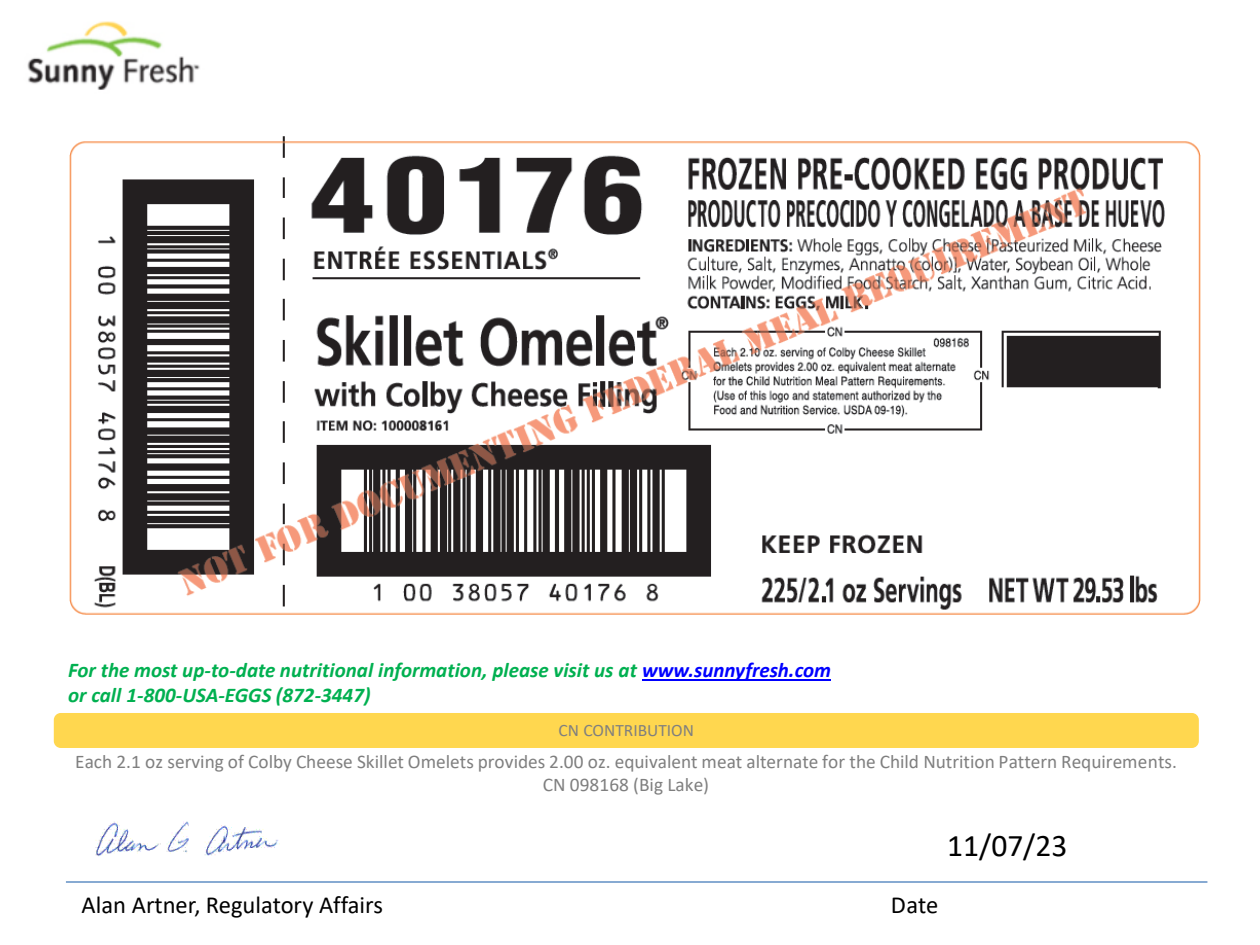
<style>
.page{position:relative;width:1260px;height:945px;background:#fff}
.page>*{position:absolute;margin:0;border:0;box-sizing:border-box;transform-origin:0 0}
.t1{font:31.5px "Calibri";color:#000}
.t2{font:24.5px "Calibri";color:#000}
.t3{font:italic 700 21px/25.2px "Calibri";color:#00b050}
.t4{font:19.25px "Calibri";color:#7f7f7f}
.t5{font:17.5px "Calibri";color:#7f7f7f}
.s1{color:#00f}
</style>
<div class="page">
<img style="left:27px;top:21px;width:173px;height:69px">
<hr style="left:642px;top:679px;width:189px;height:2px;background:#00f">
<div style="left:56px;top:715px;width:1141px;height:31px;background:#ffd74f;border-radius:5px"></div>
<div style="left:54px;top:713px;width:1145px;height:35px;border:4px solid #ffd74f;border-radius:5px"></div>
<hr style="left:66px;top:881px;width:1141px;height:2px;background:#4a7ebb">
<img style="left:95px;top:821px;width:185px;height:35px">
<img style="left:69px;top:136px;width:1132px;height:479px">
<p class="t3" style="left:68px;top:659px;width:764px">For the most up-to-date nutritional information, please visit us at <span class="s1">www.sunnyfresh.com </span>or call 1-800-USA-EGGS (872-3447)</p>
<p class="t5" style="left:559px;top:723px;width:137px">CN CONTRIBUTION</p>
<p class="t4" style="left:75px;top:753px;width:1103px">Each 2.1 oz serving of Colby Cheese Skillet Omelets provides 2.00 oz. equivalent meat alternate for the Child Nutrition Pattern Requirements.</p>
<p class="t4" style="left:543px;top:776px;width:168px">CN 098168 (Big Lake)</p>
<p class="t1" style="left:947px;top:832px;width:122px">11/07/23</p>
<p class="t2" style="left:82px;top:895px;width:303px">Alan Artner, Regulatory Affairs</p>
<p class="t2" style="left:891px;top:895px;width:49px">Date</p>
</div>
